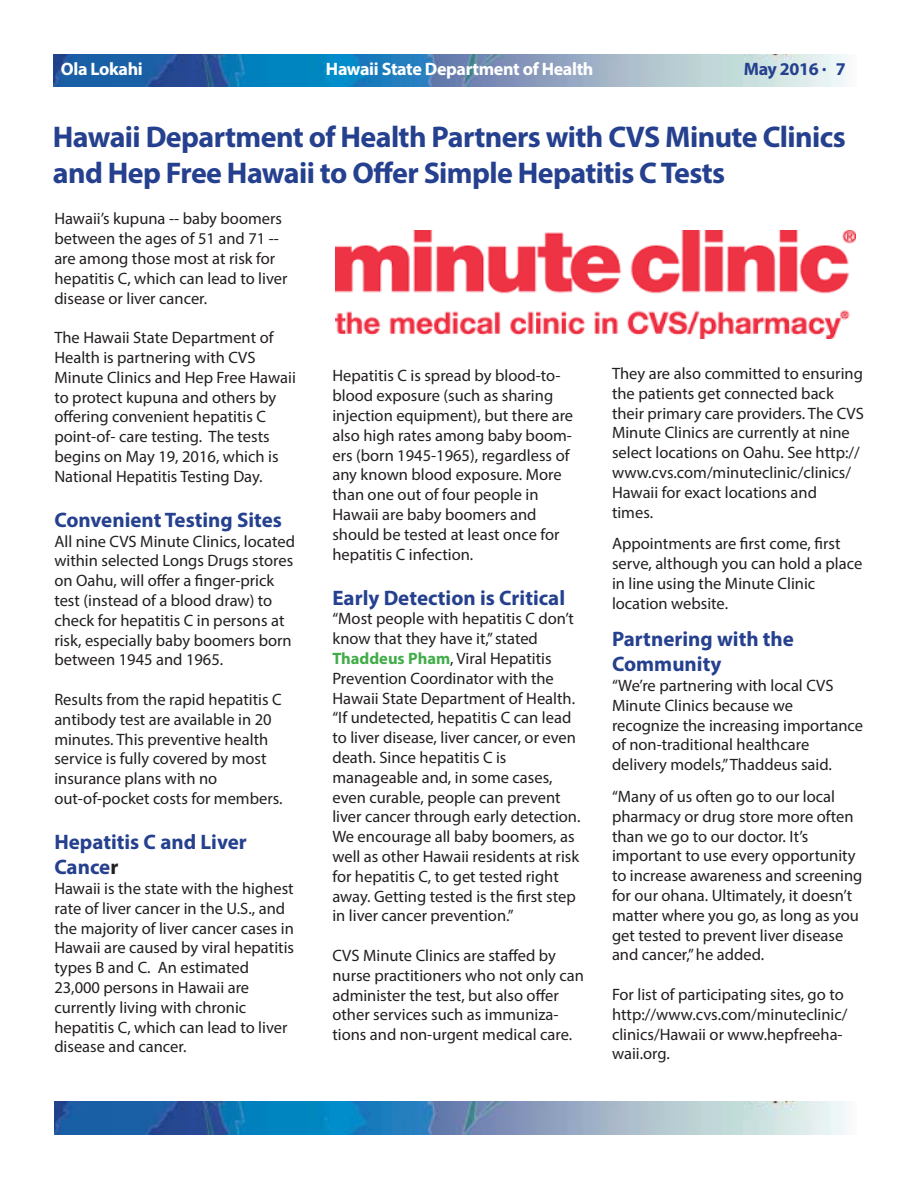
<style>
.page{position:relative;width:918px;height:1188px;background:#fff}
.page>*{position:absolute;margin:0;border:0;box-sizing:border-box;transform-origin:0 0}
.t1{font:700 30px/36px "Myriad Pro";letter-spacing:-.02em;color:#25408e}
.t2{font:700 21px/25.2px "Myriad Pro";color:#25408e}
.t3{font:700 18px "Myriad Pro";letter-spacing:-.02em;color:#fff}
.t4{font:700 18px "Myriad Pro";letter-spacing:-.02em;color:#25408e}
.t5{font:16.5px/19.8px "Myriad Pro";color:#231f20}
.s1{color:#231f20}
.s2{font-weight:700;color:#41ad49}
</style>
<div class="page">
<img style="left:53px;top:54px;width:793px;height:32px">
<img style="left:54px;top:1102px;width:792px;height:32px">
<img style="left:335px;top:230px;width:521px;height:109px">
<p class="t3" style="left:61px;top:62px;width:83px">Ola Lokahi</p>
<p class="t3" style="left:326px;top:62px;width:269px">Hawaii State Department of Health</p>
<p class="t4" style="left:744px;top:62px;width:104px">May 2016 . 7</p>
<h1 class="t1" style="left:53px;top:121px;width:794px">Hawaii Department of Health Partners with CVS Minute Clinics and Hep Free Hawaii to Offer Simple Hepatitis C Tests</h1>
<p class="t5" style="left:54px;top:210px;width:235px">Hawaii’s kupuna -- baby boomers between the ages of 51 and 71 -- are among those most at risk for hepatitis C, which can lead to liver disease or liver cancer.</p>
<p class="t5" style="left:54px;top:329px;width:243px">The Hawaii State Department of<br>Health is partnering with CVS<br>Minute Clinics and Hep Free Hawaii to protect kupuna and others by offering convenient hepatitis C point-of- care testing. The tests begins on May 19, 2016, which is<br>National Hepatitis Testing Day.</p>
<p class="t2" style="left:54px;top:509px;width:229px">Convenient Testing Sites</p>
<p class="t5" style="left:54px;top:532px;width:242px">All nine CVS Minute Clinics, located within selected Longs Drugs stores on Oahu, will offer a finger-prick test (instead of a blood draw) to check for hepatitis C in persons at risk, especially baby boomers born between 1945 and 1965.</p>
<p class="t5" style="left:54px;top:691px;width:230px">Results from the rapid hepatitis C antibody test are available in 20 minutes. This preventive health service is fully covered by most insurance plans with no out-of-pocket costs for members.</p>
<p class="t2" style="left:54px;top:831px;width:194px">Hepatitis C and Liver<br>Cance<span class="s1">r</span></p>
<p class="t5" style="left:54px;top:880px;width:241px">Hawaii is the state with the highest rate of liver cancer in the U.S., and the majority of liver cancer cases in<br>Hawaii are caused by viral hepatitis types B and C. An estimated<br>23,000 persons in Hawaii are currently living with chronic hepatitis C, which can lead to liver disease and cancer.</p>
<p class="t5" style="left:612px;top:365px;width:253px">They are also committed to ensuring the patients get connected back their primary care providers. The CVS<br>Minute Clinics are currently at nine select locations on Oahu. See http:// www.cvs.com/minuteclinic/clinics/<br>Hawaii for exact locations and<br>times.</p>
<p class="t5" style="left:612px;top:535px;width:252px">Appointments are first come, first serve, although you can hold a place in line using the Minute Clinic location website.</p>
<p class="t2" style="left:612px;top:628px;width:184px">Partnering with the<br>Community</p>
<p class="t5" style="left:612px;top:677px;width:253px">“We’re partnering with local CVS<br>Minute Clinics because we recognize the increasing importance of non-traditional healthcare delivery models,” Thaddeus said.</p>
<p class="t5" style="left:612px;top:788px;width:252px">“Many of us often go to our local pharmacy or drug store more often than we go to our doctor. It’s important to use every opportunity to increase awareness and screening for our ohana. Ultimately, it doesn’t matter where you go, as long as you get tested to prevent liver disease and cancer,” he added.</p>
<p class="t5" style="left:612px;top:986px;width:237px">For list of participating sites, go to http://www.cvs.com/minuteclinic/ clinics/Hawaii or www.hepfreeha&shy;waii.org.</p>
<p class="t5" style="left:332px;top:367px;width:242px">Hepatitis C is spread by blood-to&shy;blood exposure (such as sharing injection equipment), but there are also high rates among baby boom&shy;ers (born 1945-1965), regardless of any known blood exposure. More than one out of four people in<br>Hawaii are baby boomers and should be tested at least once for hepatitis C infection.</p>
<p class="t2" style="left:332px;top:586px;width:234px">Early Detection is Critical</p>
<p class="t5" style="left:332px;top:610px;width:250px">“Most people with hepatitis C don’t know that they have it,” stated <span class="s2">Thaddeus Pham</span>, Viral Hepatitis Prevention Coordinator with the Hawaii State Department of Health. “If undetected, hepatitis C can lead to liver disease, liver cancer, or even death. Since hepatitis C is manageable and, in some cases, even curable, people can prevent liver cancer through early detection.<br>We encourage all baby boomers, as well as other Hawaii residents at risk for hepatitis C, to get tested right away. Getting tested is the first step in liver cancer prevention.”</p>
<p class="t5" style="left:332px;top:947px;width:253px">CVS Minute Clinics are staffed by nurse practitioners who not only can administer the test, but also offer other services such as immuniza&shy;tions and non-urgent medical care.</p>
</div>
